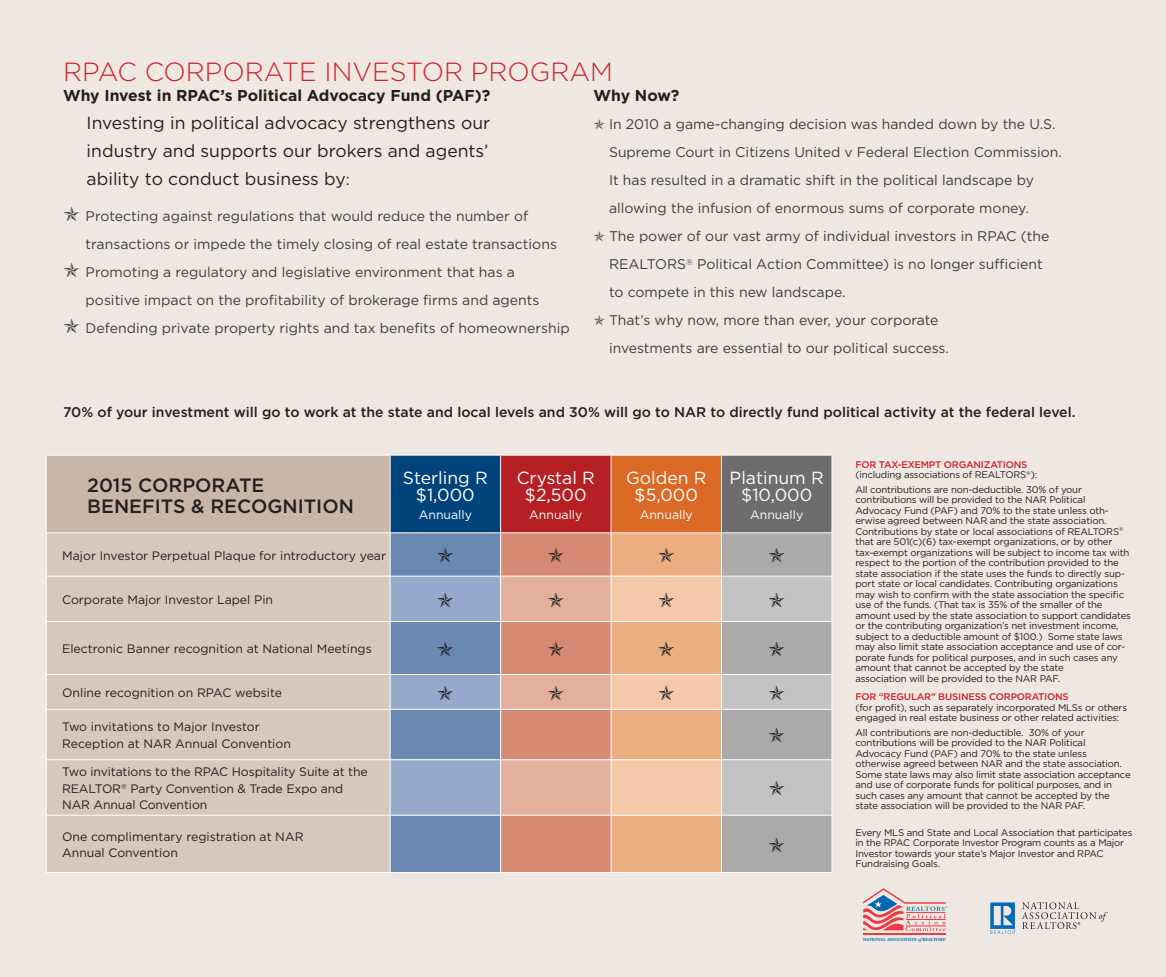
<style>
.page{position:relative;width:1166px;height:977px;background:#fff}
.page>*{position:absolute;margin:0;border:0;box-sizing:border-box;transform-origin:0 0}
.t1{font:300 26.25px "Gotham";color:#d1232a}
.t2{font:500 19.25px/21px "Gotham";color:#231f20}
.t3{font:17.5px/28px "Gotham";color:#231f20;text-align:justify}
.t4{font:17.5px/17.5px "Gotham";color:#fff;text-align:center}
.t5{font:700 15.75px "Gotham";color:#231f20}
.t6{font:14px "Gotham";color:#3e3e3f}
.t7{font:500 14px "Gotham";color:#231f20}
.t8{font:12.25px/16.6px "Gotham";color:#231f20}
.t9{font:12.25px "Gotham";color:#fff}
.t10{font:9.62px/10.5px "Gotham";letter-spacing:-.02em;color:#231f20}
.t11{font:500 9.62px "Gotham";letter-spacing:-.02em;color:#d1232a}
.t12{font:700 4.55px "Adobe Garamond Pro";color:#0168b3}
.s1{font-size:15.75px}
.s2{font-weight:500;color:#d1232a}
.s3{font-style:italic}
</style>
<div class="page">
<div style="left:0;top:0;width:1166px;height:976px;background:#efe8e2"></div>
<hr style="left:863px;top:933px;width:82px;height:2px;background:#ee3a41">
<svg style="left:863px;top:888px;width:84px;height:43px"></svg>
<svg style="left:990px;top:902px;width:117px;height:32px"></svg>
<div style="left:46px;top:455px;width:344px;height:78px;background:#cab6a7"></div>
<div style="left:390px;top:455px;width:110px;height:78px;background:#00447b"></div>
<div style="left:500px;top:455px;width:111px;height:78px;background:#b61f23"></div>
<div style="left:611px;top:455px;width:110px;height:78px;background:#da6a26"></div>
<div style="left:721px;top:455px;width:111px;height:78px;background:#6d6d70"></div>
<div style="left:47px;top:533px;width:343px;height:339px;background:#d7c8bc"></div>
<hr style="left:46px;top:455px;width:344px;height:1px;background:#fff">
<hr style="left:46px;top:455px;width:1px;height:77px;background:#fff">
<hr style="left:46px;top:533px;width:1px;height:43px;background:#fff">
<hr style="left:46px;top:576px;width:1px;height:45px;background:#fff">
<hr style="left:46px;top:621px;width:1px;height:53px;background:#fff">
<hr style="left:46px;top:674px;width:1px;height:35px;background:#fff">
<hr style="left:46px;top:709px;width:1px;height:50px;background:#fff">
<hr style="left:46px;top:532px;width:344px;height:1px;background:#fff">
<hr style="left:46px;top:576px;width:344px;height:1px;background:#fff">
<hr style="left:46px;top:621px;width:344px;height:1px;background:#fff">
<hr style="left:46px;top:674px;width:344px;height:1px;background:#fff">
<hr style="left:46px;top:709px;width:344px;height:1px;background:#fff">
<hr style="left:46px;top:759px;width:344px;height:1px;background:#fff">
<hr style="left:46px;top:760px;width:1px;height:55px;background:#fff">
<hr style="left:46px;top:815px;width:344px;height:1px;background:#fff">
<hr style="left:46px;top:815px;width:1px;height:57px;background:#fff">
<hr style="left:46px;top:872px;width:344px;height:1px;background:#fff">
<hr style="left:390px;top:455px;width:110px;height:1px;background:#fff">
<hr style="left:390px;top:455px;width:1px;height:77px;background:#fff">
<hr style="left:500px;top:455px;width:111px;height:1px;background:#fff">
<hr style="left:500px;top:455px;width:1px;height:77px;background:#fff">
<hr style="left:611px;top:455px;width:110px;height:1px;background:#fff">
<hr style="left:610px;top:455px;width:1px;height:77px;background:#fff">
<hr style="left:390px;top:532px;width:110px;height:1px;background:#fff">
<hr style="left:500px;top:532px;width:111px;height:1px;background:#fff">
<hr style="left:611px;top:532px;width:110px;height:1px;background:#fff">
<hr style="left:390px;top:872px;width:110px;height:1px;background:#fff">
<hr style="left:500px;top:872px;width:111px;height:1px;background:#fff">
<hr style="left:611px;top:872px;width:110px;height:1px;background:#fff">
<hr style="left:721px;top:455px;width:111px;height:1px;background:#fff">
<hr style="left:721px;top:455px;width:1px;height:77px;background:#fff">
<hr style="left:831px;top:455px;width:1px;height:77px;background:#fff">
<hr style="left:721px;top:532px;width:111px;height:1px;background:#fff">
<hr style="left:721px;top:872px;width:111px;height:1px;background:#fff">
<svg style="left:390px;top:533px;width:442px;height:339px;background:#c0a8a3"></svg>
<h1 class="t1" style="left:63px;top:58px;width:551px">RPAC CORPORATE INVESTOR PROGRAM</h1>
<h3 class="t5" style="left:63px;top:87px;width:429px">Why Invest in RPAC’s Political Advocacy Fund (PAF)?</h3>
<h3 class="t3" style="left:87px;top:109px;width:405px">Investing in political advocacy strengthens our industry and supports our brokers and agents’ ability to conduct business by<span class="s1">:</span></h3>
<h3 class="t6" style="left:63px;top:208px;width:467px">✯ Protecting against regulations that would reduce the number of</h3>
<h3 class="t6" style="left:86px;top:236px;width:473px">transactions or impede the timely closing of real estate transactions</h3>
<h3 class="t6" style="left:63px;top:264px;width:453px">✯ Promoting a regulatory and legislative environment that has a</h3>
<h3 class="t6" style="left:86px;top:292px;width:455px">positive impact on the profitability of brokerage firms and agents</h3>
<h3 class="t6" style="left:63px;top:320px;width:508px">✯ Defending private property rights and tax benefits of homeownership</h3>
<h3 class="t5" style="left:593px;top:87px;width:87px">Why Now?</h3>
<h3 class="t6" style="left:593px;top:116px;width:463px">✯ In 2010 a game-changing decision was handed down by the U.S.</h3>
<h3 class="t6" style="left:609px;top:144px;width:454px">Supreme Court in Citizens United v Federal Election Commission.</h3>
<h3 class="t6" style="left:609px;top:172px;width:426px">It has resulted in a dramatic shift in the political landscape by</h3>
<h3 class="t6" style="left:609px;top:200px;width:421px">allowing the infusion of enormous sums of corporate money.</h3>
<h3 class="t6" style="left:593px;top:228px;width:457px">✯ The power of our vast army of individual investors in RPAC (the</h3>
<h3 class="t6" style="left:609px;top:256px;width:435px">REALTORS<sup>®</sup> Political Action Committee) is no longer sufficient</h3>
<h3 class="t6" style="left:609px;top:284px;width:238px">to compete in this new landscape.</h3>
<h3 class="t6" style="left:593px;top:312px;width:346px">✯ That’s why now, more than ever, your corporate</h3>
<h3 class="t6" style="left:609px;top:340px;width:341px">investments are essential to our political success.</h3>
<h3 class="t7" style="left:63px;top:404px;width:1014px">70% of your investment will go to work at the state and local levels and 30% will go to NAR to directly fund political activity at the federal level.</h3>
<h2 class="t2" style="left:87px;top:474px;width:268px">2015 CORPORATE<br>BENEFITS &amp; RECOGNITION</h2>
<h3 class="t4" style="left:403px;top:468px;width:86px">Sterling R $1,000</h3>
<p class="t9" style="left:419px;top:507px;width:55px">Annually</p>
<p class="t8" style="left:62px;top:546px;width:325px">Major Investor Perpetual Plaque for introductory year</p>
<p class="t8" style="left:62px;top:591px;width:212px">Corporate Major Investor Lapel Pin</p>
<p class="t8" style="left:62px;top:640px;width:311px">Electronic Banner recognition at National Meetings</p>
<p class="t8" style="left:62px;top:684px;width:221px">Online recognition on RPAC website</p>
<p class="t8" style="left:62px;top:718px;width:230px">Two invitations to Major Investor<br>Reception at NAR Annual Convention</p>
<p class="t8" style="left:62px;top:763px;width:307px">Two invitations to the RPAC Hospitality Suite at the<br>REALTOR<sup>®</sup> Party Convention &amp; Trade Expo and<br>NAR Annual Convention</p>
<p class="t8" style="left:62px;top:827px;width:243px">One complimentary registration at NAR<br>Annual Convention</p>
<h3 class="t4" style="left:516px;top:468px;width:80px">Crystal R $2,500</h3>
<p class="t9" style="left:529px;top:507px;width:55px">Annually</p>
<h3 class="t4" style="left:626px;top:468px;width:82px">Golden R $5,000</h3>
<p class="t9" style="left:639px;top:507px;width:55px">Annually</p>
<h3 class="t4" style="left:729px;top:468px;width:96px">Platinum R $10,000</h3>
<p class="t9" style="left:750px;top:507px;width:55px">Annually</p>
<p class="t10" style="left:855px;top:459px;width:183px"><span class="s2">FOR TAX-EXEMPT ORGANIZATIONS </span>(including associations of REALTORS<sup>®</sup>):</p>
<p class="t10" style="left:855px;top:484px;width:277px">All contributions are non-deductible. 30% of your contributions will be provided to the NAR Political Advocacy Fund (PAF) and 70% to the state unless oth&shy;erwise agreed between NAR and the state association.<br>Contributions by state or local associations of REALTORS<sup>® </sup>that are 501(c)(6) tax-exempt organizations, or by other tax-exempt organizations will be subject to income tax with respect to the portion of the contribution provided to the state association if the state uses the funds to directly sup&shy;port state or local candidates. Contributing organizations may wish to confirm with the state association the specific use of the funds. (That tax is 35% of the smaller of the amount used by the state association to support candidates or the contributing organization’s net investment income, subject to a deductible amount of $100.) Some state laws may also limit state association acceptance and use of cor&shy;porate funds for political purposes, and in such cases any amount that cannot be accepted by the state<br>association will be provided to the NAR PAF.</p>
<p class="t11" style="left:855px;top:691px;width:215px">FOR “REGULAR” BUSINESS CORPORATIONS</p>
<p class="t10" style="left:855px;top:701px;width:273px">(for profit), such as separately incorporated MLSs or others engaged in real estate business or other related activities:</p>
<p class="t10" style="left:855px;top:727px;width:277px">All contributions are non-deductible. 30% of your contributions will be provided to the NAR Political Advocacy Fund (PAF) and 70% to the state unless otherwise agreed between NAR and the state association.<br>Some state laws may also limit state association acceptance and use of corporate funds for political purposes, and in such cases any amount that cannot be accepted by the state association will be provided to the NAR PAF.</p>
<p class="t10" style="left:855px;top:826px;width:278px">Every MLS and State and Local Association that participates in the RPAC Corporate Investor Program counts as a Major Investor towards your state’s Major Investor and RPAC Fundraising Goals.</p>
<p class="t12" style="left:863px;top:937px;width:85px">NATIONAL ASSOCIATION <span class="s3">of</span> REALTORS®</p>
</div>
